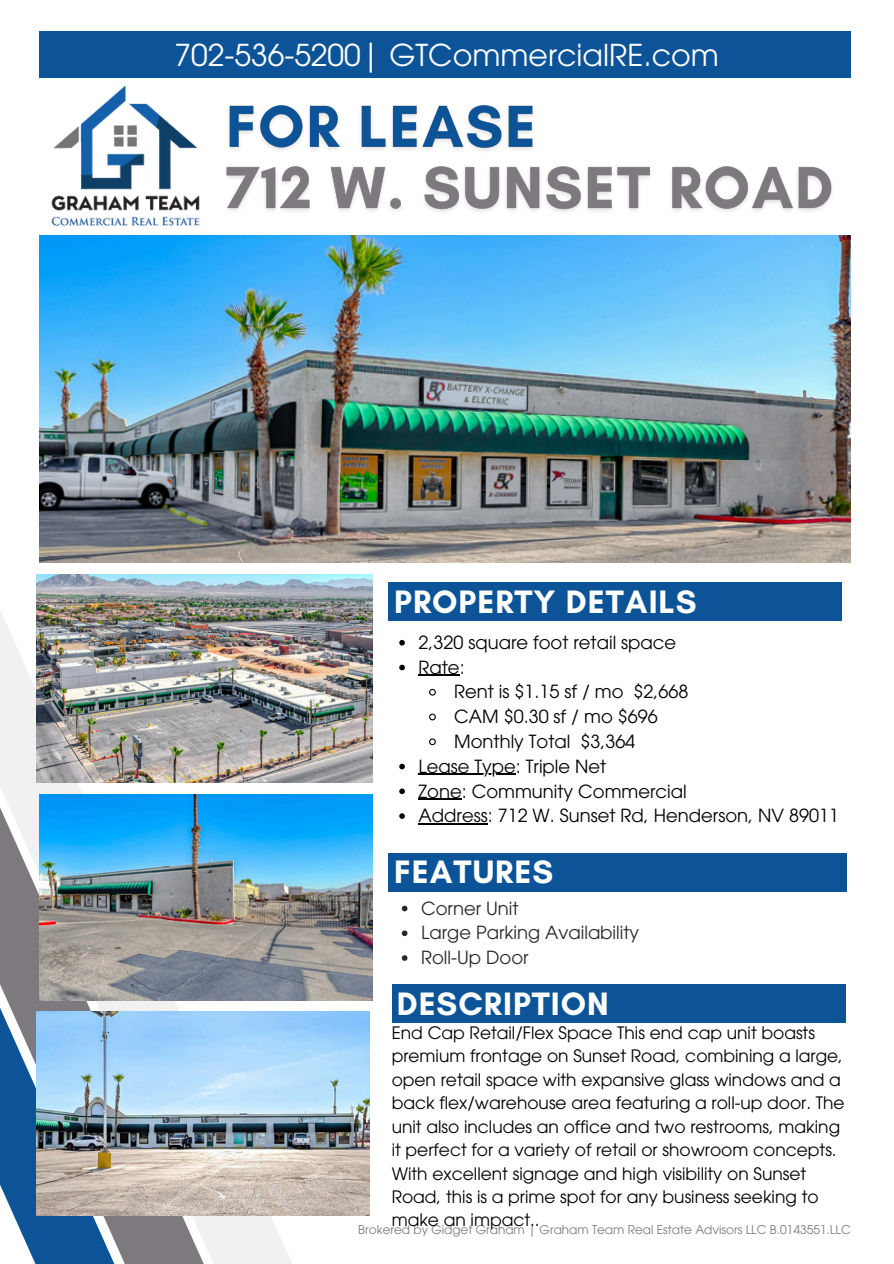
<style>
.page{position:relative;width:894px;height:1264px;background:#fff}
.page>*{position:absolute;margin:0;border:0;box-sizing:border-box;transform-origin:0 0}
.t1{font:700 33px "Glacial Indifference";letter-spacing:.03em;color:#fff}
.t2{font:30px "Avant Garde LT";color:#fefefe}
.t3{font:18px "Avant Garde LT";color:#000}
.t4{font:18px "Avant Garde LT";color:#282828}
.t5{font:17.1px/23.4px "Avant Garde LT";color:#000}
.t6{font:12px "Avant Garde LT";color:#7e797e}
</style>
<div class="page">
<svg style="left:0;top:611px;width:257px;height:201px"></svg>
<svg style="left:0;top:812px;width:450px;height:451px"></svg>
<img style="left:51px;top:85px;width:149px;height:141px">
<img style="left:39px;top:235px;width:811px;height:328px">
<div style="left:388px;top:853px;width:458px;height:38px;background:#0c5497"></div>
<div style="left:388px;top:582px;width:453px;height:39px;background:#0c5497"></div>
<div style="left:39px;top:32px;width:811px;height:46px;background:#0c5497"></div>
<img style="left:39px;top:794px;width:333px;height:206px">
<img style="left:36px;top:1011px;width:333px;height:204px">
<img style="left:36px;top:574px;width:336px;height:208px">
<img style="left:226px;top:105px;width:606px;height:107px">
<svg style="left:399px;top:640px;width:6px;height:5px"></svg>
<svg style="left:399px;top:664px;width:6px;height:6px"></svg>
<hr style="left:418px;top:674px;width:41px;height:2px;background:#000">
<svg style="left:429px;top:688px;width:7px;height:8px"></svg>
<svg style="left:429px;top:713px;width:7px;height:8px"></svg>
<svg style="left:429px;top:738px;width:7px;height:8px"></svg>
<svg style="left:399px;top:763px;width:6px;height:6px"></svg>
<hr style="left:418px;top:773px;width:98px;height:2px;background:#000">
<svg style="left:399px;top:788px;width:6px;height:6px"></svg>
<hr style="left:418px;top:798px;width:43px;height:1px;background:#000">
<svg style="left:399px;top:813px;width:6px;height:5px"></svg>
<hr style="left:418px;top:823px;width:69px;height:1px;background:#000">
<div style="left:391px;top:984px;width:454px;height:38px;background:#0c5497"></div>
<svg style="left:401px;top:905px;width:6px;height:6px"></svg>
<svg style="left:401px;top:930px;width:6px;height:6px"></svg>
<svg style="left:401px;top:955px;width:6px;height:5px"></svg>
<p class="t2" style="left:175px;top:37px;width:545px">702-536-5200| GTCommercialRE.com</p>
<p class="t1" style="left:394px;top:581px;width:303px">PROPERTY DETAILS</p>
<p class="t3" style="left:418px;top:631px;width:259px">2,320 square foot retail space</p>
<h2 class="t3" style="left:418px;top:656px;width:48px">Rate:</h2>
<p class="t3" style="left:454px;top:681px;width:236px">Rent is $1.15 sf / mo $2,668</p>
<p class="t3" style="left:454px;top:706px;width:205px">CAM $0.30 sf / mo $696</p>
<p class="t3" style="left:454px;top:730px;width:182px">Monthly Total $3,364</p>
<p class="t3" style="left:418px;top:755px;width:189px">Lease Type: Triple Net</p>
<p class="t3" style="left:418px;top:780px;width:269px">Zone: Community Commercial</p>
<p class="t3" style="left:418px;top:805px;width:422px">Address: 712 W. Sunset Rd, Henderson, NV 89011</p>
<p class="t1" style="left:394px;top:851px;width:160px">FEATURES</p>
<p class="t4" style="left:421px;top:897px;width:99px">Corner Unit</p>
<h2 class="t4" style="left:421px;top:922px;width:219px">Large Parking Availability</h2>
<p class="t4" style="left:421px;top:947px;width:109px">Roll-Up Door</p>
<h2 class="t1" style="left:396px;top:983px;width:213px">DESCRIPTION</h2>
<p class="t5" style="left:391px;top:1020px;width:454px">End Cap Retail/Flex Space This end cap unit boasts premium frontage on Sunset Road, combining a large, open retail space with expansive glass windows and a back flex/warehouse area featuring a roll-up door. The unit also includes an office and two restrooms, making it perfect for a variety of retail or showroom concepts.<br>With excellent signage and high visibility on Sunset Road, this is a prime spot for any business seeking to make an impact..</p>
<p class="t6" style="left:358px;top:1222px;width:494px">Brokered by Gidget Graham | Graham Team Real Estate Advisors LLC B.0143551.LLC</p>
</div>
